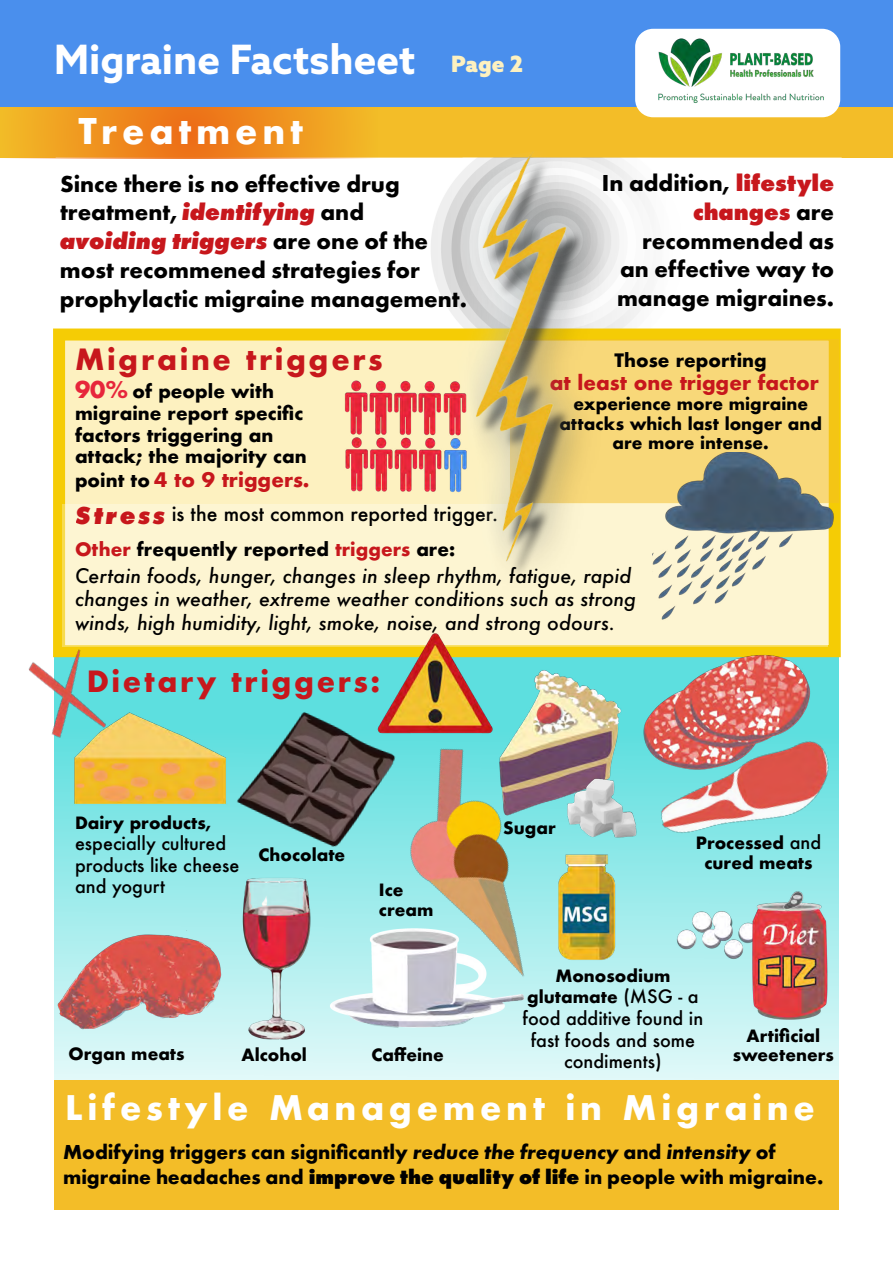
<style>
.page{position:relative;width:893px;height:1263px;background:#fff}
.page>*{position:absolute;margin:0;border:0;box-sizing:border-box;transform-origin:0 0}
.t1{font:700 40.5px "Azo Sans";color:#fff}
.t2{font:700 34.5px "Futura";letter-spacing:.14em;color:#fff}
.t3{font:700 33px "Futura";letter-spacing:.14em;color:#fff}
.t4{font:700 28.5px "Futura";letter-spacing:.09em;color:#c7171c}
.t5{font:700 24px/28.8px "Futura PT";color:#000}
.t6{font:900 22.5px "Azo Sans";color:#fdf1c0}
.t7{font:700 21px/25.2px "Futura PT";color:#000}
.t8{font:italic 500 19.5px/23.4px "Futura";color:#000}
.t9{font:700 19.5px "Futura";color:#c7171c}
.t10{font:500 19.5px "Futura";color:#000}
.t11{font:700 18px/21.6px "Futura";color:#000}
.t12{font:500 18px/21.6px "Futura";color:#000}
.t13{font:700 16.5px/19.8px "Futura";color:#000;text-align:center}
.s1{font-weight:800;font-style:italic;color:#c7171c}
.s2{font-size:22.5px;color:#e7263b}
.s3{font-size:18px;color:#000}
.s4{font-family:"Futura PT";font-weight:800;font-style:italic;font-size:25.5px;color:#c7171c}
.s5{color:#c7171c}
.s6{font-weight:800;color:#c7171c}
.s7{font-weight:500;font-size:18px}
.s8{font-style:italic}
.s9{font-weight:800}
</style>
<div class="page">
<div style="left:0;top:0;width:893px;height:158px;background:#4a8fed"></div>
<div style="left:0;top:107px;width:893px;height:51px;background:#f3bd28"></div>
<svg style="left:54px;top:657px;width:785px;height:423px;background:#aaeded"></svg>
<div style="left:61px;top:334px;width:773px;height:316px;background:#fdf1c0"></div>
<img style="left:648px;top:734px;width:194px;height:122px">
<img style="left:62px;top:707px;width:165px;height:105px">
<img style="left:342px;top:920px;width:188px;height:120px">
<img style="left:227px;top:698px;width:147px;height:162px">
<img style="left:344px;top:380px;width:85px;height:112px">
<div style="left:53px;top:328px;width:788px;height:329px;border:12px solid #f5cc05"></div>
<img style="left:345px;top:711px;width:275px;height:305px">
<img style="left:492px;top:664px;width:196px;height:155px">
<img style="left:565px;top:776px;width:74px;height:64px">
<img style="left:221px;top:872px;width:121px;height:177px">
<img style="left:551px;top:851px;width:82px;height:114px">
<img style="left:676px;top:911px;width:53px;height:54px">
<img style="left:56px;top:930px;width:169px;height:102px">
<div style="left:54px;top:1080px;width:785px;height:129px;background:#f3bd28"></div>
<div style="left:635px;top:29px;width:205px;height:88px;background:#fff;border-radius:18px"></div>
<img style="left:641px;top:33px;width:183px;height:70px">
<svg style="left:23px;top:107px;width:354px;height:51px;background:#ef911f"></svg>
<img style="left:729px;top:887px;width:113px;height:135px">
<div style="left:510px;top:339px;width:329px;height:163px;background:#f8d879"></div>
<div style="left:62px;top:504px;width:765px;height:143px;background:#fdf5d2"></div>
<img style="left:429px;top:152px;width:209px;height:423px">
<img style="left:641px;top:649px;width:174px;height:129px">
<img style="left:653px;top:453px;width:186px;height:174px">
<img style="left:374px;top:633px;width:124px;height:104px">
<img style="left:28px;top:636px;width:96px;height:116px">
<h1 class="t1" style="left:54px;top:33px;width:363px">Migraine Factsheet</h1>
<h2 class="t2" style="left:79px;top:106px;width:226px">Treatment</h2>
<p class="t6" style="left:451px;top:49px;width:74px">Page 2</p>
<p class="t5" style="left:60px;top:169px;width:409px">Since there is no effective drug treatment, <span class="s1">identifying</span> and <span class="s1">avoiding triggers</span> are one of the most recommened strategies for prophylactic migraine management.</p>
<p class="t4" style="left:75px;top:338px;width:309px">Migraine triggers</p>
<p class="t11" style="left:75px;top:381px;width:233px"><span class="s2">90%</span> of people with migraine report specific factors triggering an attack; the majority can</p>
<p class="t9" style="left:75px;top:465px;width:236px"><span class="s3">point to</span> 4 to 9 triggers.</p>
<p class="t10" style="left:76px;top:500px;width:424px"><span class="s4">Stress</span> is the most common reported trigger.</p>
<p class="t11" style="left:75px;top:538px;width:382px"><span class="s5">Other</span> frequently reported <span class="s5">triggers</span> are:</p>
<p class="t5" style="left:602px;top:168px;width:234px;text-align:right">In addition, <span class="s6">lifestyle changes</span> are recommended as<br>an effective way to manage migraines.</p>
<p class="t11" style="left:615px;top:349px;width:154px">Those reporting</p>
<p class="t9" style="left:550px;top:368px;width:271px">at least one trigger factor</p>
<p class="t13" style="left:559px;top:394px;width:264px">experience more migraine attacks which last longer and are more intense.</p>
<p class="t8" style="left:75px;top:564px;width:563px">Certain foods, hunger, changes in sleep rhythm, fatigue, rapid changes in weather, extreme weather conditions such as strong winds, high humidity, light, smoke, noise, and strong odours.</p>
<p class="t4" style="left:87px;top:661px;width:295px">Dietary triggers:</p>
<p class="t13" style="left:75px;top:812px;width:138px">Dairy products,</p>
<p class="t12" style="left:75px;top:832px;width:166px">especially cultured products like cheese and yogurt</p>
<p class="t13" style="left:259px;top:845px;width:88px">Chocolate</p>
<p class="t13" style="left:379px;top:880px;width:56px;text-align:left">Ice cream</p>
<p class="t13" style="left:503px;top:818px;width:54px">Sugar</p>
<p class="t13" style="left:696px;top:833px;width:127px">Processed <span class="s7">and </span>cured meats</p>
<p class="t13" style="left:527px;top:965px;width:173px;line-height:21.6px">Monosodium glutamate <span class="s7">(MSG - a</span></p>
<p class="t12" style="left:522px;top:1007px;width:182px;text-align:center">food additive found in fast foods and some condiments)</p>
<p class="t13" style="left:733px;top:1025px;width:103px">Artificial sweeteners</p>
<h3 class="t3" style="left:65px;top:1083px;width:751px">Lifestyle Management in Migraine</h3>
<p class="t7" style="left:63px;top:1139px;width:762px">Modifying triggers can significantly <span class="s8">reduce the frequency</span> and <span class="s8">intensity</span> of migraine headaches and <span class="s9">improve the quality of life</span> in people with migraine.</p>
<p class="t13" style="left:68px;top:1044px;width:118px">Organ meats</p>
<p class="t13" style="left:241px;top:1045px;width:67px">Alcohol</p>
<p class="t13" style="left:371px;top:1045px;width:74px">Caffeine</p>
</div>
